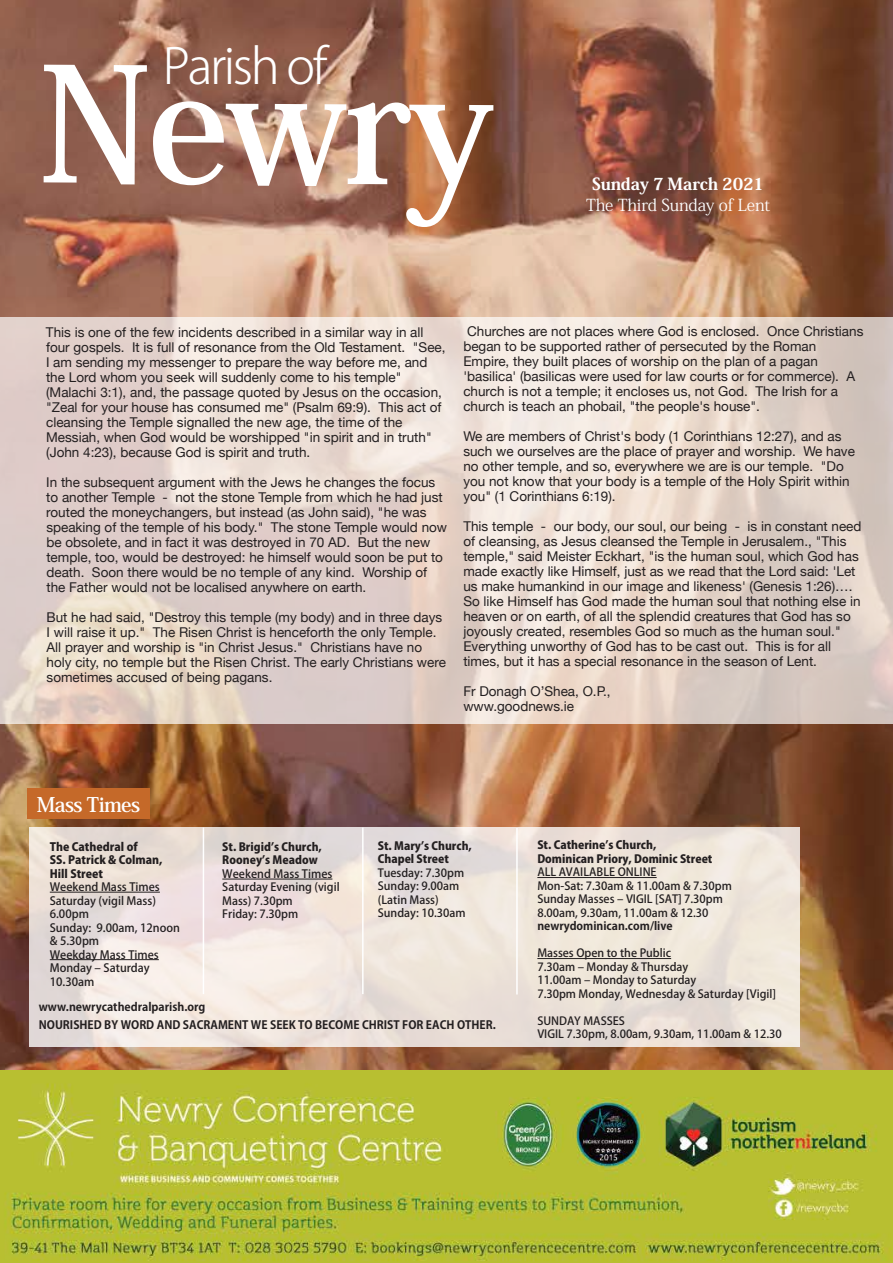
<style>
.page{position:relative;width:893px;height:1263px;background:#fff}
.page>*{position:absolute;margin:0;border:0;box-sizing:border-box;transform-origin:0 0}
.t1{font:700 157.8px "Koz Min Pr 6 N";letter-spacing:-.04em;color:#fff}
.t2{font:300 48.6px "Koz Go Pr 6 N";letter-spacing:-.05em;color:#fff}
.t3{font:700 20.1px "Koz Min Pr 6 N";letter-spacing:-.03em;color:#fff}
.t4{font:16.5px "Koz Min Pr 6 N";letter-spacing:-.01em;color:#fff}
.t5{font:800 16.5px "Koz Min Pr 6 N";letter-spacing:-.01em;color:#fff}
.t6{font:13.5px/15px "Helvetica Neue";color:#231f20}
.t7{font:500 11.4px/13.5px "Koz Go Pro";color:#231f20}
.t8{font:700 11.4px/18px "Koz Go Pro";color:#231f20}
.t9{font:800 11.4px/13.5px "Koz Go Pro";color:#231f20}
.t10{font:500 11.25px/13.5px "Koz Go Pro";color:#231f20}
.t11{font:800 11.25px/13.5px "Koz Go Pro";color:#231f20}
.t12{font:700 11.25px "Koz Go Pro";color:#231f20}
</style>
<div class="page">
<img style="left:0;top:0;width:893px;height:1070px">
<div style="left:28px;top:789px;width:122px;height:30px;background:#c56929"></div>
<img style="left:0;top:1070px;width:893px;height:193px">
<svg style="left:29px;top:827px;width:770px;height:220px;background:#ece2db"></svg>
<hr style="left:50px;top:892px;width:110px;height:1px;background:#231f20">
<hr style="left:50px;top:959px;width:109px;height:1px;background:#231f20">
<hr style="left:222px;top:879px;width:110px;height:1px;background:#231f20">
<hr style="left:537px;top:877px;width:120px;height:1px;background:#231f20">
<hr style="left:537px;top:958px;width:134px;height:1px;background:#231f20">
<hr style="left:203px;top:828px;width:1px;height:166px;background:#fff">
<hr style="left:362px;top:828px;width:2px;height:166px;background:#fff">
<hr style="left:516px;top:828px;width:2px;height:166px;background:#fff">
<svg style="left:0;top:317px;width:893px;height:406px;background:#e5d6ce"></svg>
<h2 class="t2" style="left:163px;top:38px;width:166px">Parish of</h2>
<h1 class="t1" style="left:39px;top:37px;width:457px">Newry</h1>
<p class="t5" style="left:592px;top:175px;width:173px">Sunday 7 March 2021</p>
<p class="t4" style="left:586px;top:196px;width:185px">The Third Sunday of Lent</p>
<p class="t6" style="left:46px;top:325px;width:401px">This is one of the few incidents described in a similar way in all four gospels. It is full of resonance from the Old Testament. "See, I am sending my messenger to prepare the way before me, and the Lord whom you seek will suddenly come to his temple" (Malachi 3:1), and, the passage quoted by Jesus on the occasion, "Zeal for your house has consumed me" (Psalm 69:9). This act of cleansing the Temple signalled the new age, the time of the Messiah, when God would be worshipped "in spirit and in truth" (John 4:23), because God is spirit and truth.</p>
<p class="t6" style="left:46px;top:475px;width:402px">In the subsequent argument with the Jews he changes the focus to another Temple - not the stone Temple from which he had just routed the moneychangers, but instead (as John said), "he was speaking of the temple of his body." The stone Temple would now be obsolete, and in fact it was destroyed in 70 AD. But the new temple, too, would be destroyed: he himself would soon be put to death. Soon there would be no temple of any kind. Worship of the Father would not be localised anywhere on earth.</p>
<p class="t6" style="left:46px;top:610px;width:401px">But he had said, "Destroy this temple (my body) and in three days I will raise it up." The Risen Christ is henceforth the only Temple.<br>All prayer and worship is "in Christ Jesus." Christians have no holy city, no temple but the Risen Christ. The early Christians were sometimes accused of being pagans.</p>
<p class="t6" style="left:463px;top:324px;width:402px">Churches are not places where God is enclosed. Once Christians began to be supported rather of persecuted by the Roman Empire, they built places of worship on the plan of a pagan 'basilica' (basilicas were used for law courts or for commerce). A church is not a temple; it encloses us, not God. The Irish for a church is teach an phobail, "the people's house".</p>
<p class="t6" style="left:463px;top:429px;width:393px">We are members of Christ's body (1 Corinthians 12:27), and as such we ourselves are the place of prayer and worship. We have no other temple, and so, everywhere we are is our temple. "Do you not know that your body is a temple of the Holy Spirit within you" (1 Corinthians 6:19).</p>
<p class="t6" style="left:463px;top:519px;width:400px">This temple - our body, our soul, our being - is in constant need of cleansing, as Jesus cleansed the Temple in Jerusalem., "This temple," said Meister Eckhart, "is the human soul, which God has made exactly like Himself, just as we read that the Lord said: 'Let us make humankind in our image and likeness' (Genesis 1:26)….<br>So like Himself has God made the human soul that nothing else in heaven or on earth, of all the splendid creatures that God has so joyously created, resembles God so much as the human soul." Everything unworthy of God has to be cast out. This is for all times, but it has a special resonance in the season of Lent.</p>
<p class="t6" style="left:463px;top:684px;width:149px">Fr Donagh O’Shea, O.P., www.goodnews.ie</p>
<h3 class="t3" style="left:37px;top:793px;width:105px">Mass Times</h3>
<p class="t9" style="left:50px;top:840px;width:114px">The Cathedral of<br>SS. Patrick &amp; Colman,<br>Hill Street</p>
<p class="t7" style="left:50px;top:881px;width:132px">Weekend Mass Times<br>Saturday (vigil Mass)<br>6.00pm<br>Sunday: 9.00am, 12noon &amp; 5.30pm<br>Weekday Mass Times<br>Monday ‒ Saturday<br>10.30am</p>
<p class="t11" style="left:222px;top:841px;width:101px">St. Brigidʼs Church,<br>Rooneyʼs Meadow</p>
<p class="t7" style="left:222px;top:867px;width:112px">Weekend Mass Times</p>
<p class="t10" style="left:222px;top:881px;width:119px">Saturday Evening (vigil<br>Mass) 7.30pm<br>Friday: 7.30pm</p>
<p class="t11" style="left:378px;top:840px;width:96px">St. Maryʼs Church,<br>Chapel Street</p>
<p class="t10" style="left:378px;top:866px;width:89px">Tuesday: 7.30pm<br>Sunday: 9.00am (Latin Mass)<br>Sunday: 10.30am</p>
<p class="t8" style="left:39px;top:999px;width:458px">www.newrycathedralparish.org<br>NOURISHED BY WORD AND SACRAMENT WE SEEK TO BECOME CHRIST FOR EACH OTHER.</p>
<p class="t11" style="left:537px;top:839px;width:177px">St. Catherineʼs Church,<br>Dominican Priory, Dominic Street</p>
<p class="t10" style="left:537px;top:866px;width:196px">ALL AVAILABLE ONLINE<br>Mon-Sat: 7.30am &amp; 11.00am &amp; 7.30pm<br>Sunday Masses ‒ VIGIL [SAT] 7.30pm<br>8.00am, 9.30am, 11.00am &amp; 12.30</p>
<p class="t12" style="left:537px;top:919px;width:137px">newrydominican.com/live</p>
<p class="t10" style="left:537px;top:947px;width:240px">Masses Open to the Public<br>7.30am ‒ Monday &amp; Thursday<br>11.00am ‒ Monday to Saturday<br>7.30pm Monday, Wednesday &amp; Saturday [Vigil]</p>
<p class="t10" style="left:537px;top:1014px;width:246px">SUNDAY MASSES<br>VIGIL 7.30pm, 8.00am, 9.30am, 11.00am &amp; 12.30</p>
</div>
